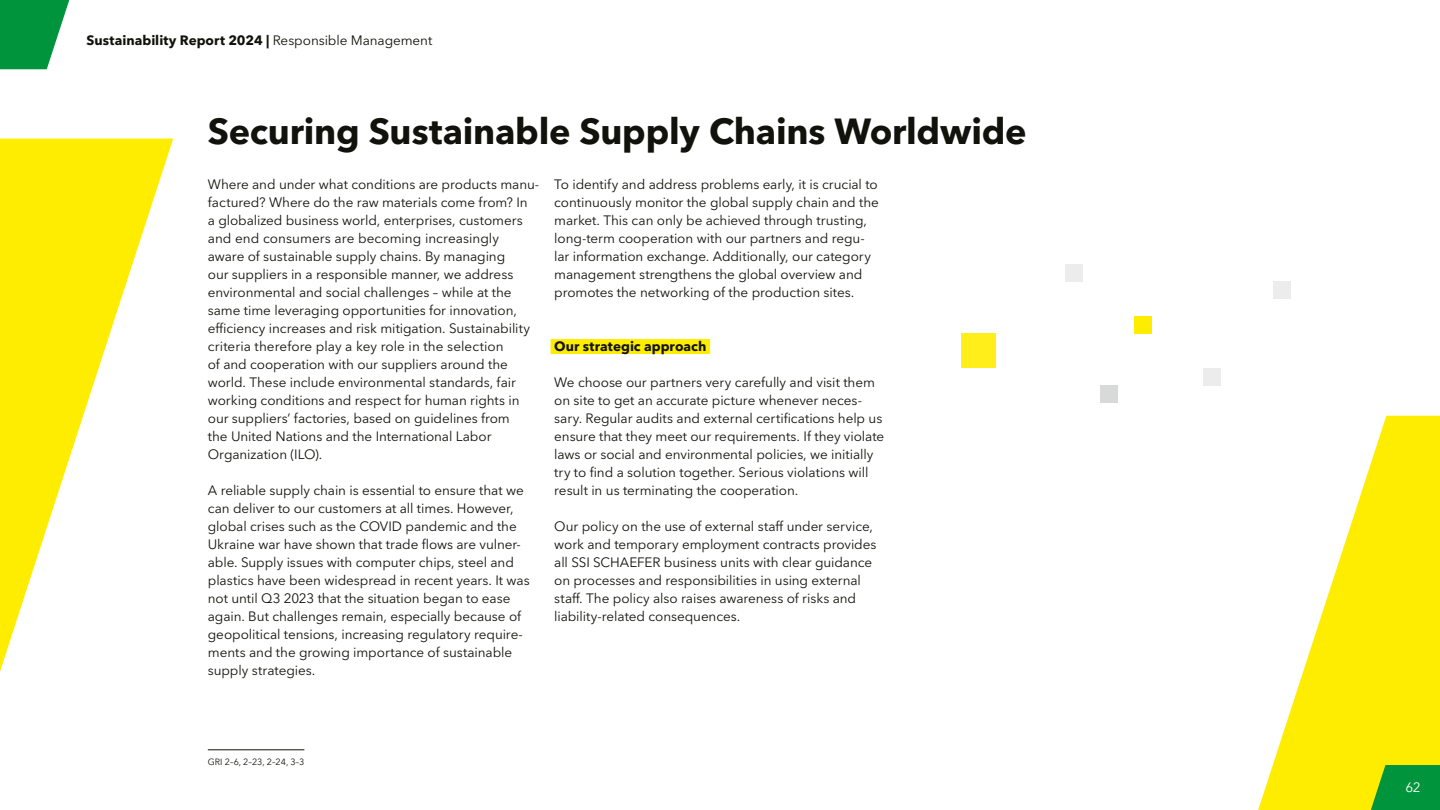
<style>
.page{position:relative;width:1440px;height:810px;background:#fff}
.page>*{position:absolute;margin:0;border:0;box-sizing:border-box;transform-origin:0 0}
.t1{font:700 36px "Avenir Next W1 G";letter-spacing:-.005em;color:#12120d}
.t2{font:13.5px/18px "Avenir Next W1 G";letter-spacing:-.005em;color:#12120d}
.t3{font:700 13.5px "Avenir Next W1 G";color:#12120d}
.t4{font:13.5px "Avenir Next W1 G";color:#fff}
.t5{font:9px "Avenir Next W1 G";color:#12120d}
.s1{font-weight:400}
</style>
<div class="page">
<svg style="left:0;top:0;width:69px;height:69px"></svg>
<div style="left:551px;top:339px;width:159px;height:15px;background:#ffed00"></div>
<svg style="left:1258px;top:416px;width:182px;height:394px;fill:#ffed00"></svg>
<svg style="left:1371px;top:765px;width:69px;height:45px;background:#1a9d36"></svg>
<svg style="left:0;top:139px;width:173px;height:533px"></svg>
<hr style="left:208px;top:750px;width:96px;height:1px;background:#12120d">
<div style="left:961px;top:333px;width:35px;height:35px;background:#ffee1a"></div>
<div style="left:1065px;top:264px;width:18px;height:18px;background:#ececec"></div>
<div style="left:1135px;top:316px;width:17px;height:17px;background:#ffed00"></div>
<div style="left:1100px;top:385px;width:17px;height:18px;background:#d8dada"></div>
<div style="left:1204px;top:368px;width:17px;height:17px;background:#ececec"></div>
<div style="left:1273px;top:282px;width:17px;height:17px;background:#ececec"></div>
<p class="t3" style="left:87px;top:32px;width:347px">Sustainability Report 2024 | <span class="s1">Responsible Management</span></p>
<h1 class="t1" style="left:208px;top:109px;width:820px">Securing Sustainable Supply Chains Worldwide</h1>
<p class="t2" style="left:208px;top:175px;width:332px">Where and under what conditions are products manu&shy;factured? Where do the raw materials come from? In a globalized business world, enterprises, customers and end consumers are becoming increasingly aware of sustainable supply chains. By managing<br>our suppliers in a responsible manner, we address environmental and social challenges – while at the same time leveraging opportunities for innovation, efficiency increases and risk mitigation. Sustainability criteria therefore play a key role in the selection<br>of and cooperation with our suppliers around the world. These include environmental standards, fair working conditions and respect for human rights in our suppliers’ factories, based on guidelines from<br>the United Nations and the International Labor Organization (ILO).</p>
<p class="t2" style="left:208px;top:481px;width:323px">A reliable supply chain is essential to ensure that we can deliver to our customers at all times. However, global crises such as the COVID pandemic and the Ukraine war have shown that trade flows are vulner&shy;able. Supply issues with computer chips, steel and plastics have been widespread in recent years. It was not until Q3 2023 that the situation began to ease again. But challenges remain, especially because of geopolitical tensions, increasing regulatory require&shy;ments and the growing importance of sustainable supply strategies.</p>
<p class="t2" style="left:554px;top:175px;width:326px">To identify and address problems early, it is crucial to continuously monitor the global supply chain and the market. This can only be achieved through trusting, long-term cooperation with our partners and regu&shy;lar information exchange. Additionally, our category management strengthens the global overview and promotes the networking of the production sites.</p>
<p class="t3" style="left:554px;top:338px;width:154px">Our strategic approach</p>
<p class="t2" style="left:554px;top:373px;width:332px">We choose our partners very carefully and visit them on site to get an accurate picture whenever neces&shy;sary. Regular audits and external certifications help us ensure that they meet our requirements. If they violate laws or social and environmental policies, we initially try to find a solution together. Serious violations will result in us terminating the cooperation.</p>
<p class="t2" style="left:554px;top:517px;width:324px">Our policy on the use of external staff under service, work and temporary employment contracts provides all SSI SCHAEFER business units with clear guidance on processes and responsibilities in using external staff. The policy also raises awareness of risks and liability-related consequences.</p>
<p class="t5" style="left:208px;top:756px;width:98px">GRI 2–6, 2–23, 2–24, 3–3</p>
<p class="t4" style="left:1405px;top:779px;width:17px">62</p>
</div>
